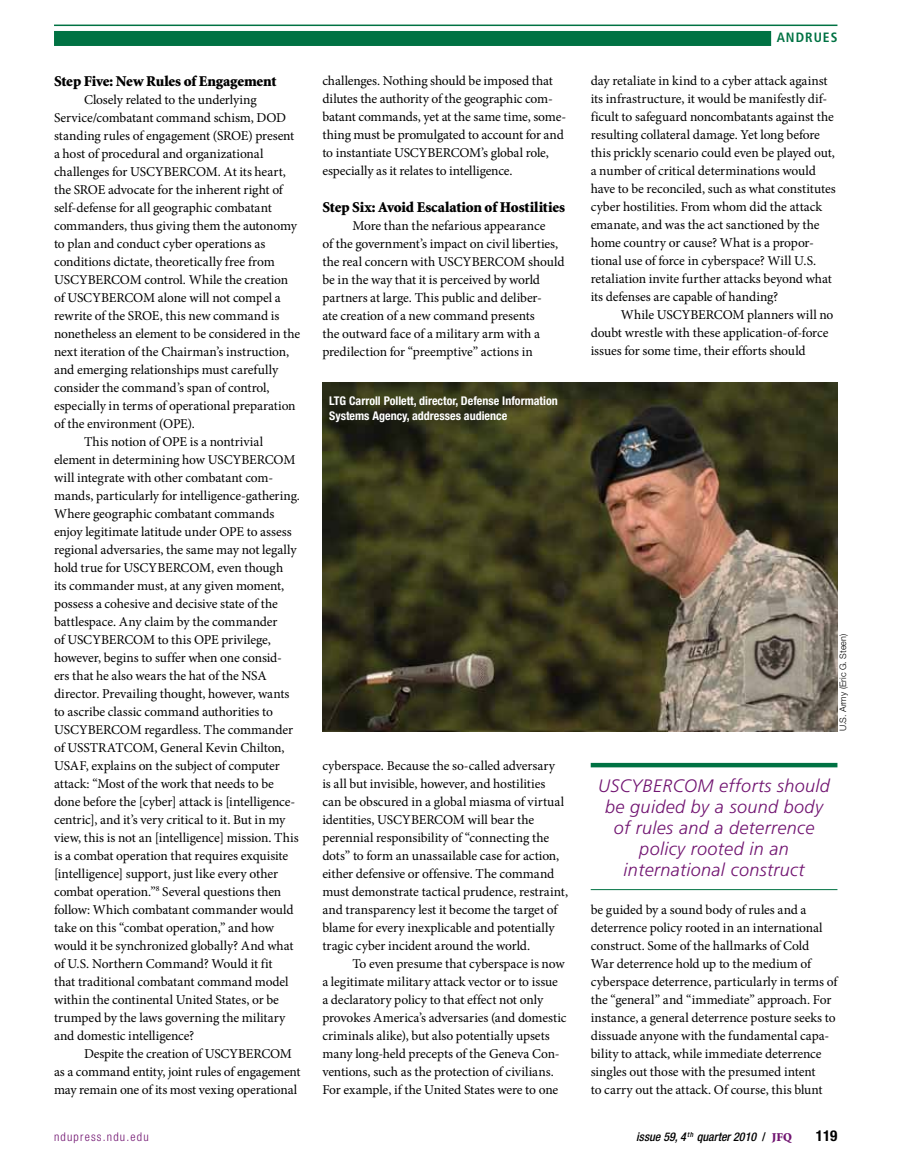
<style>
.page{position:relative;width:905px;height:1175px;background:#fff}
.page>*{position:absolute;margin:0;border:0;box-sizing:border-box;transform-origin:0 0}
.t1{font:italic 300 18px/21px "Frutiger LT Std";letter-spacing:.02em;color:#711471;text-align:center}
.t2{font:900 15px "Minion Std";letter-spacing:-.01em;color:#000}
.t3{font:700 condensed 15px "Helvetica Neue LT Std";color:#000}
.t4{font:13.5px/18px "Minion Pro";letter-spacing:-.01em;color:#000}
.t5{font:700 condensed 13.5px "Frutiger LT Std";letter-spacing:.075em;color:#007243}
.t6{font:700 condensed 12px/15px "Helvetica Neue LT Std";color:#fff}
.t7{font:italic 500 condensed 12px "Helvetica Neue LT Std";color:#000}
.t8{font:300 condensed 12px "Helvetica Neue LT Std";letter-spacing:.1em;color:#711471}
.t9{font:300 9px "Helvetica Neue LT Std";color:#000}
.s1{font-style:normal}
.s2{font-family:"Minion Std";font-weight:900;font-style:normal;font-stretch:normal;color:#711471}
</style>
<div class="page">
<div style="left:54px;top:31px;width:717px;height:15px;background:#007243"></div>
<hr style="left:54px;top:25px;width:783px;height:1px;background:#007243">
<hr style="left:590px;top:763px;width:247px;height:4px;background:#007243">
<hr style="left:590px;top:889px;width:247px;height:1px;background:#007243">
<img style="left:322px;top:382px;width:515px;height:349px">
<p class="t2" style="left:54px;top:73px;width:224px">Step Five: New Rules of Engagement</p>
<p class="t4" style="left:84px;top:90px;width:174px">Closely related to the underlying</p>
<p class="t4" style="left:54px;top:108px;width:234px">Service/combatant command schism, DOD</p>
<p class="t4" style="left:54px;top:126px;width:242px">standing rules of engagement (SROE) present</p>
<p class="t4" style="left:54px;top:144px;width:211px">a host of procedural and organizational</p>
<p class="t4" style="left:54px;top:162px;width:233px">challenges for USCYBERCOM. At its heart,</p>
<p class="t4" style="left:54px;top:180px;width:230px">the SROE advocate for the inherent right of</p>
<p class="t4" style="left:54px;top:198px;width:219px">self-defense for all geographic combatant</p>
<p class="t4" style="left:54px;top:216px;width:244px">commanders, thus giving them the autonomy</p>
<p class="t4" style="left:54px;top:234px;width:213px">to plan and conduct cyber operations as</p>
<p class="t4" style="left:54px;top:252px;width:222px">conditions dictate, theoretically free from</p>
<p class="t4" style="left:54px;top:270px;width:236px">USCYBERCOM control. While the creation</p>
<p class="t4" style="left:54px;top:288px;width:228px">of USCYBERCOM alone will not compel a</p>
<p class="t4" style="left:54px;top:306px;width:227px">rewrite of the SROE, this new command is</p>
<p class="t4" style="left:54px;top:324px;width:248px">nonetheless an element to be considered in the</p>
<p class="t4" style="left:54px;top:342px;width:236px">next iteration of the Chairman’s instruction,</p>
<p class="t4" style="left:54px;top:360px;width:226px">and emerging relationships must carefully</p>
<p class="t4" style="left:54px;top:378px;width:217px">consider the command’s span of control,</p>
<p class="t4" style="left:54px;top:396px;width:243px">especially in terms of operational preparation</p>
<p class="t4" style="left:54px;top:414px;width:142px">of the environment (OPE).</p>
<p class="t4" style="left:84px;top:432px;width:180px">This notion of OPE is a nontrivial</p>
<p class="t4" style="left:54px;top:450px;width:243px">element in determining how USCYBERCOM</p>
<p class="t4" style="left:54px;top:468px;width:221px">will integrate with other combatant com-</p>
<p class="t4" style="left:54px;top:486px;width:247px">mands, particularly for intelligence-gathering.</p>
<p class="t4" style="left:54px;top:504px;width:222px">Where geographic combatant commands</p>
<p class="t4" style="left:54px;top:522px;width:239px">enjoy legitimate latitude under OPE to assess</p>
<p class="t4" style="left:54px;top:540px;width:244px">regional adversaries, the same may not legally</p>
<p class="t4" style="left:54px;top:558px;width:231px">hold true for USCYBERCOM, even though</p>
<p class="t4" style="left:54px;top:576px;width:232px">its commander must, at any given moment,</p>
<p class="t4" style="left:54px;top:594px;width:225px">possess a cohesive and decisive state of the</p>
<p class="t4" style="left:54px;top:612px;width:225px">battlespace. Any claim by the commander</p>
<p class="t4" style="left:54px;top:630px;width:218px">of USCYBERCOM to this OPE privilege,</p>
<p class="t4" style="left:54px;top:648px;width:229px">however, begins to suffer when one consid-</p>
<p class="t4" style="left:54px;top:666px;width:214px">ers that he also wears the hat of the NSA</p>
<p class="t4" style="left:54px;top:684px;width:237px">director. Prevailing thought, however, wants</p>
<p class="t4" style="left:54px;top:702px;width:220px">to ascribe classic command authorities to</p>
<p class="t4" style="left:54px;top:720px;width:240px">USCYBERCOM regardless. The commander</p>
<p class="t4" style="left:54px;top:738px;width:232px">of USSTRATCOM, General Kevin Chilton,</p>
<p class="t4" style="left:54px;top:756px;width:227px">USAF, explains on the subject of computer</p>
<p class="t4" style="left:54px;top:774px;width:221px">attack: “Most of the work that needs to be</p>
<p class="t4" style="left:54px;top:792px;width:243px">done before the [cyber] attack is [intelligence-</p>
<p class="t4" style="left:54px;top:810px;width:233px">centric], and it’s very critical to it. But in my</p>
<p class="t4" style="left:54px;top:828px;width:246px">view, this is not an [intelligence] mission. This</p>
<p class="t4" style="left:54px;top:846px;width:236px">is a combat operation that requires exquisite</p>
<p class="t4" style="left:54px;top:864px;width:225px">[intelligence] support, just like every other</p>
<p class="t4" style="left:54px;top:882px;width:229px">combat operation.”<sup>8</sup> Several questions then</p>
<p class="t4" style="left:54px;top:900px;width:241px">follow: Which combatant commander would</p>
<p class="t4" style="left:54px;top:918px;width:221px">take on this “combat operation,” and how</p>
<p class="t4" style="left:54px;top:936px;width:241px">would it be synchronized globally? And what</p>
<p class="t4" style="left:54px;top:954px;width:220px">of U.S. Northern Command? Would it fit</p>
<p class="t4" style="left:54px;top:972px;width:236px">that traditional combatant command model</p>
<p class="t4" style="left:54px;top:990px;width:226px">within the continental United States, or be</p>
<p class="t4" style="left:54px;top:1008px;width:233px">trumped by the laws governing the military</p>
<p class="t4" style="left:54px;top:1026px;width:142px">and domestic intelligence?</p>
<p class="t4" style="left:84px;top:1044px;width:209px">Despite the creation of USCYBERCOM</p>
<p class="t4" style="left:54px;top:1062px;width:248px">as a command entity, joint rules of engagement</p>
<p class="t4" style="left:54px;top:1080px;width:245px">may remain one of its most vexing operational</p>
<p class="t4" style="left:322px;top:72px;width:245px">challenges. Nothing should be imposed that dilutes the authority of the geographic com&shy;batant commands, yet at the same time, some&shy;thing must be promulgated to account for and to instantiate USCYBERCOM’s global role, especially as it relates to intelligence.</p>
<p class="t2" style="left:322px;top:199px;width:244px">Step Six: Avoid Escalation of Hostilities</p>
<p class="t4" style="left:322px;top:216px;width:244px;text-indent:30px">More than the nefarious appearance<br>of the government’s impact on civil liberties, the real concern with USCYBERCOM should be in the way that it is perceived by world partners at large. This public and deliber-<br>ate creation of a new command presents<br>the outward face of a military arm with a predilection for “preemptive” actions in</p>
<p class="t6" style="left:329px;top:393px;width:230px">LTG Carroll Pollett, director, Defense Information<br>Systems Agency, addresses audience</p>
<p class="t4" style="left:322px;top:756px;width:247px">cyberspace. Because the so-called adversary<br>is all but invisible, however, and hostilities<br>can be obscured in a global miasma of virtual identities, USCYBERCOM will bear the perennial responsibility of “connecting the dots” to form an unassailable case for action, either defensive or offensive. The command must demonstrate tactical prudence, restraint, and transparency lest it become the target of blame for every inexplicable and potentially tragic cyber incident around the world.</p>
<p class="t4" style="left:322px;top:954px;width:246px;text-indent:30px">To even presume that cyberspace is now a legitimate military attack vector or to issue a declaratory policy to that effect not only provokes America’s adversaries (and domestic criminals alike), but also potentially upsets many long-held precepts of the Geneva Con&shy;ventions, such as the protection of civilians.<br>For example, if the United States were to one</p>
<p class="t5" style="left:776px;top:30px;width:62px">ANDRUES</p>
<p class="t4" style="left:590px;top:72px;width:246px">day retaliate in kind to a cyber attack against its infrastructure, it would be manifestly dif&shy;ficult to safeguard noncombatants against the resulting collateral damage. Yet long before this prickly scenario could even be played out, a number of critical determinations would have to be reconciled, such as what constitutes cyber hostilities. From whom did the attack emanate, and was the act sanctioned by the home country or cause? What is a propor&shy;tional use of force in cyberspace? Will U.S. retaliation invite further attacks beyond what its defenses are capable of handing?</p>
<p class="t4" style="left:590px;top:306px;width:244px;text-indent:30px">While USCYBERCOM planners will no doubt wrestle with these application-of-force issues for some time, their efforts should</p>
<p class="t9" style="left:837px;top:731px;width:99px;rotate:-90deg">U.S. Army (Eric G. Steen)</p>
<h1 class="t1" style="left:598px;top:775px;width:233px">USCYBERCOM efforts should be guided by a sound body of rules and a deterrence policy rooted in an international construct</h1>
<p class="t4" style="left:590px;top:900px;width:248px">be guided by a sound body of rules and a deterrence policy rooted in an international construct. Some of the hallmarks of Cold<br>War deterrence hold up to the medium of cyberspace deterrence, particularly in terms of the “general” and “immediate” approach. For instance, a general deterrence posture seeks to dissuade anyone with the fundamental capa&shy;bility to attack, while immediate deterrence singles out those with the presumed intent<br>to carry out the attack. Of course, this blunt</p>
<p class="t8" style="left:54px;top:1129px;width:96px">ndupress.ndu.edu</p>
<p class="t7" style="left:636px;top:1129px;width:157px">issue 59, 4 <sup>th</sup> quarter 2010 <span class="s1">/</span> <span class="s2">JFQ</span></p>
<p class="t3" style="left:815px;top:1126px;width:23px">119</p>
</div>
